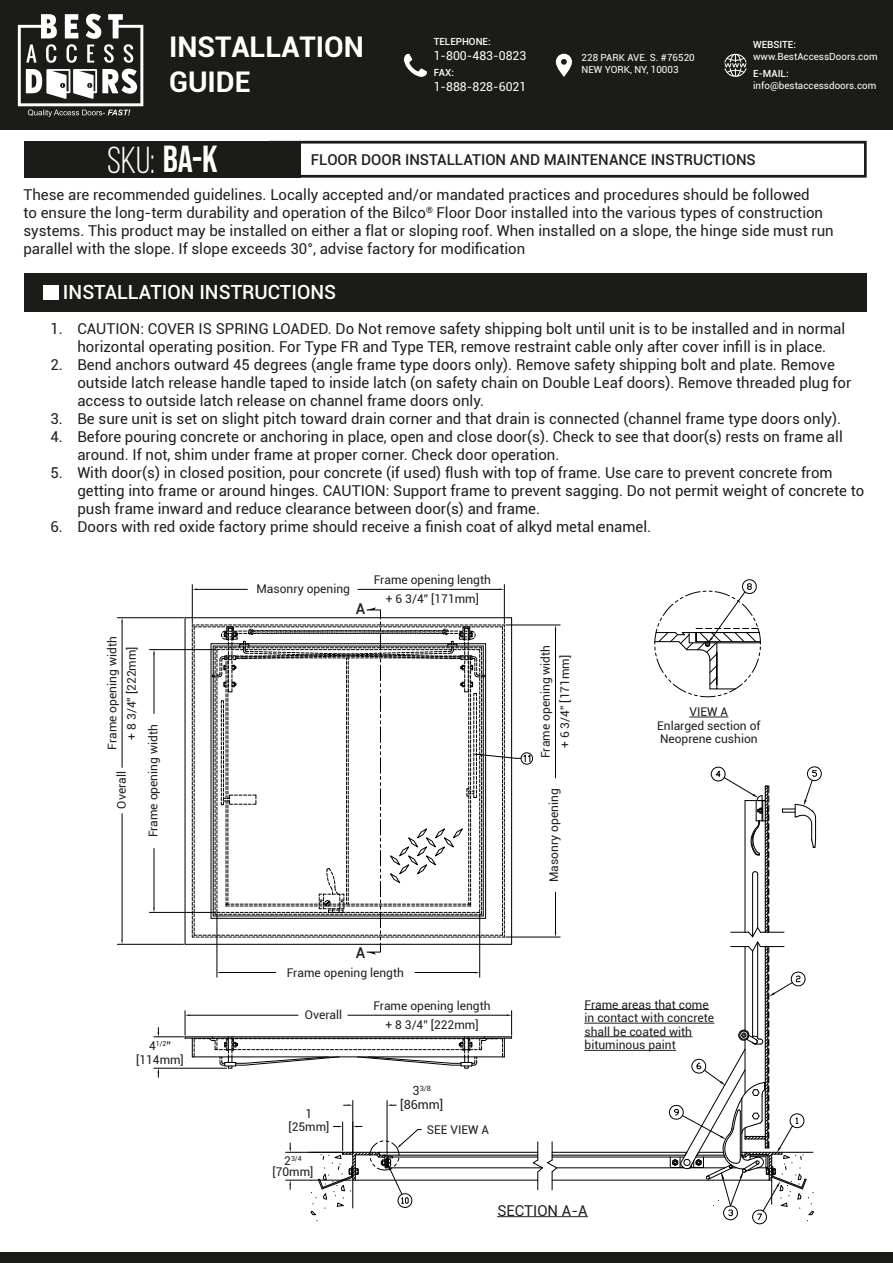
<style>
.page{position:relative;width:893px;height:1263px;background:#fff}
.page>*{position:absolute;margin:0;border:0;box-sizing:border-box;transform-origin:0 0}
.t1{font:37.5px "Bebas Neue";color:#fff}
.t2{font:700 28.5px/34.2px "Roboto";color:#fff}
.t3{font:500 19.5px "Roboto";color:#fff}
.t4{font:15px/18px "Roboto";color:#231f20}
.t5{font:500 15px "Roboto";color:#231f20}
.t6{font:12.6px "Roboto";color:#231f20}
.t7{font:12.3px "Roboto";color:#fff}
.t8{font:12px/13.6px "Roboto";color:#231f20;text-align:center}
.t9{font:9.9px/11.9px "Roboto";color:#fff}
.t10{font:500 9.9px "Roboto";color:#fff}
.t11{font:7.35px "Roboto";color:#231f20}
.t12{font:7.05px "Roboto";color:#231f20}
.s1{font-style:inherit}
.s2{font-size:12px}
.s3{font-size:12.6px}
</style>
<div class="page">
<div style="left:24px;top:273px;width:843px;height:38px;background:#1b1b18"></div>
<div style="left:43px;top:285px;width:15px;height:14px;background:#fff"></div>
<div style="left:0;top:0;width:893px;height:130px;background:#1b1b18"></div>
<div style="left:0;top:1252px;width:893px;height:11px;background:#1b1b18"></div>
<img style="left:17px;top:13px;width:127px;height:104px">
<svg style="left:556px;top:54px;width:16px;height:23px"></svg>
<svg style="left:404px;top:54px;width:23px;height:23px"></svg>
<svg style="left:724px;top:53px;width:23px;height:24px"></svg>
<div style="left:24px;top:141px;width:277px;height:37px;background:#1b1b18"></div>
<svg style="left:301px;top:141px;width:566px;height:37px"></svg>
<hr style="left:117px;top:944px;width:67px;height:1px;background:#000001">
<hr style="left:117px;top:617px;width:67px;height:1px;background:#000001">
<hr style="left:122px;top:813px;width:1px;height:126px;background:#000001">
<hr style="left:122px;top:622px;width:1px;height:145px;background:#000001">
<hr style="left:149px;top:912px;width:66px;height:1px;background:#000001">
<hr style="left:149px;top:649px;width:66px;height:1px;background:#000001">
<hr style="left:154px;top:848px;width:1px;height:60px;background:#000001">
<hr style="left:154px;top:654px;width:1px;height:59px;background:#000001">
<svg style="left:185px;top:579px;width:637px;height:645px"></svg>
<hr style="left:154px;top:1036px;width:30px;height:1px;background:#000001">
<hr style="left:154px;top:1068px;width:73px;height:1px;background:#000001">
<h2 class="t2" style="left:169px;top:29px;width:196px">INSTALLATION<br>GUIDE</h2>
<p class="t10" style="left:434px;top:35px;width:59px">TELEPHONE:</p>
<p class="t7" style="left:434px;top:47px;width:94px">1-800-483-0823</p>
<p class="t10" style="left:434px;top:66px;width:22px">FAX:</p>
<p class="t7" style="left:434px;top:78px;width:94px">1-888-828-6021</p>
<p class="t9" style="left:582px;top:52px;width:115px">228 PARK AVE. S. #76520<br>NEW YORK, NY, 10003</p>
<p class="t10" style="left:753px;top:38px;width:44px">WEBSITE:</p>
<p class="t9" style="left:753px;top:50px;width:126px">www.BestAccessDoors.com</p>
<p class="t10" style="left:753px;top:67px;width:37px">E-MAIL:</p>
<p class="t9" style="left:753px;top:79px;width:125px">info@bestaccessdoors.com</p>
<h1 class="t1" style="left:107px;top:140px;width:112px">sku: <span class="s1">BA-K</span></h1>
<p class="t5" style="left:311px;top:149px;width:446px">FLOOR DOOR INSTALLATION AND MAINTENANCE INSTRUCTIONS</p>
<p class="t4" style="left:23px;top:186px;width:812px">These are recommended guidelines. Locally accepted and/or mandated practices and procedures should be followed<br>to ensure the long-term durability and operation of the Bilco<sup>®</sup> Floor Door installed into the various types of construction systems. This product may be installed on either a flat or sloping roof. When installed on a slope, the hinge side must run parallel with the slope. If slope exceeds 30°, advise factory for modification</p>
<h3 class="t3" style="left:63px;top:278px;width:275px">INSTALLATION INSTRUCTIONS</h3>
<p class="t4" style="left:50px;top:320px;width:796px;text-align:center">1. CAUTION: COVER IS SPRING LOADED. Do Not remove safety shipping bolt until unit is to be installed and in normal horizontal operating position. For Type FR and Type TER, remove restraint cable only after cover infill is in place.</p>
<p class="t4" style="left:77px;top:356px;width:775px;text-indent:-27px">2. Bend anchors outward 45 degrees (angle frame type doors only). Remove safety shipping bolt and plate. Remove outside latch release handle taped to inside latch (on safety chain on Double Leaf doors). Remove threaded plug for access to outside latch release on channel frame doors only.</p>
<p class="t4" style="left:50px;top:410px;width:792px">3. Be sure unit is set on slight pitch toward drain corner and that drain is connected (channel frame type doors only).</p>
<p class="t4" style="left:77px;top:428px;width:767px;text-indent:-27px">4. Before pouring concrete or anchoring in place, open and close door(s). Check to see that door(s) rests on frame all around. If not, shim under frame at proper corner. Check door operation.</p>
<p class="t4" style="left:77px;top:464px;width:788px;text-indent:-27px">5. With door(s) in closed position, pour concrete (if used) flush with top of frame. Use care to prevent concrete from getting into frame or around hinges. CAUTION: Support frame to prevent sagging. Do not permit weight of concrete to push frame inward and reduce clearance between door(s) and frame.</p>
<p class="t4" style="left:50px;top:518px;width:602px">6. Doors with red oxide factory prime should receive a finish coat of alkyd metal enamel.</p>
<p class="t8" style="left:102px;top:750px;width:115px;line-height:19.5px;rotate:-90deg">Frame opening width + 8 3/4” [222mm]</p>
<p class="t8" style="left:114px;top:809px;width:39px;rotate:-90deg">Overall</p>
<p class="t8" style="left:146px;top:837px;width:115px;rotate:-90deg">Frame opening width</p>
<p class="t12" style="left:149px;top:1039px;width:24px"><span class="s2">4</span>1/2<span class="s2">”</span></p>
<p class="t8" style="left:136px;top:1052px;width:49px">[114mm]</p>
<p class="t8" style="left:256px;top:582px;width:95px">Masonry opening</p>
<p class="t5" style="left:356px;top:598px;width:11px">A</p>
<p class="t8" style="left:374px;top:569px;width:119px;line-height:19.5px">Frame opening length + 6 3/4” [171mm]</p>
<p class="t8" style="left:535px;top:758px;width:115px;line-height:19.5px;rotate:-90deg">Frame opening width + 6 3/4” [171mm]</p>
<p class="t8" style="left:547px;top:882px;width:95px;rotate:-90deg">Masonry opening</p>
<p class="t8" style="left:657px;top:704px;width:105px">VIEW A<br>Enlarged section of<br>Neoprene cushion</p>
<p class="t5" style="left:356px;top:942px;width:11px">A</p>
<p class="t8" style="left:287px;top:966px;width:119px">Frame opening length</p>
<p class="t8" style="left:305px;top:1007px;width:39px">Overall</p>
<p class="t8" style="left:373px;top:995px;width:119px;line-height:19.5px">Frame opening length + 8 3/4” [222mm]</p>
<p class="t8" style="left:584px;top:997px;width:131px;text-align:left">Frame areas that come in contact with concrete shall be coated with bituminous paint</p>
<p class="t8" style="left:288px;top:1106px;width:42px">1 [25mm]</p>
<p class="t12" style="left:284px;top:1153px;width:19px"><span class="s2">2</span>3/4</p>
<p class="t8" style="left:273px;top:1165px;width:42px">[70mm]</p>
<p class="t11" style="left:413px;top:1083px;width:20px"><span class="s3">3</span>3/8</p>
<p class="t6" style="left:400px;top:1096px;width:45px">[86mm]</p>
<p class="t8" style="left:427px;top:1122px;width:64px">SEE VIEW A</p>
<p class="t4" style="left:497px;top:1201px;width:92px">SECTION A-A</p>
</div>
